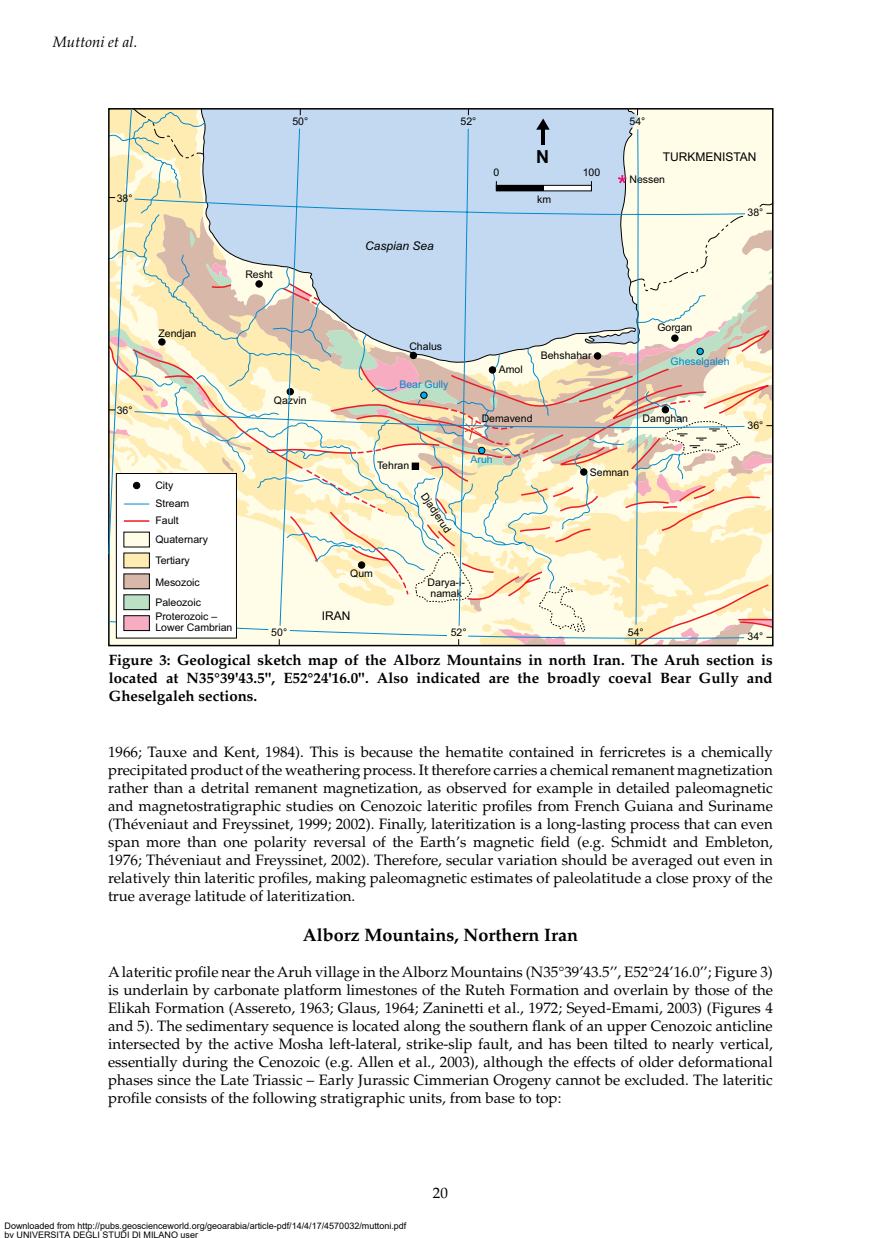
<style>
.page{position:relative;width:881px;height:1238px;background:#fff}
.page>*{position:absolute;margin:0;border:0;box-sizing:border-box;transform-origin:0 0}
.t1{font:700 18px "Palatino";color:#000}
.t2{font:700 18px "Arial";color:#000}
.t3{font:15px/18px "Palatino";color:#000;text-align:justify}
.t4{font:700 15px/18px "Palatino";color:#000;text-align:justify}
.t5{font:italic 15px "Palatino";color:#000}
.t6{font:12px "Arial";color:#000}
.t7{font:italic 12px "Arial";color:#000}
.t8{font:10.5px/11.2px "Arial";color:#000}
.t9{font:10.5px "Arial";color:#0089cf}
.t10{font:9px/9px "Arial";color:#000}
</style>
<div class="page">
<div style="left:745px;top:111px;width:25px;height:101px;background:#fffde8"></div>
<svg style="left:108px;top:108px;width:637px;height:104px;background:#cbdbe4"></svg>
<div style="left:544px;top:185px;width:47px;height:6px;background:#fff"></div>
<hr style="left:541px;top:128px;width:3px;height:17px;background:#000">
<svg style="left:536px;top:118px;width:13px;height:12px"></svg>
<div style="left:496px;top:185px;width:95px;height:6px;border:1px solid #000"></div>
<div style="left:496px;top:185px;width:48px;height:6px;background:#000"></div>
<svg style="left:109px;top:131px;width:73px;height:67px;background:#ede7bf"></svg>
<svg style="left:108px;top:212px;width:664px;height:433px;background:#e6e2d1"></svg>
<div style="left:133px;top:482px;width:7px;height:6px;background:#000;border-radius:50%"></div>
<div style="left:133px;top:482px;width:7px;height:7px;border:1px solid #000;border-radius:50%"></div>
<p class="t5" style="left:53px;top:33px;width:86px">Muttoni et al.</p>
<p class="t8" style="left:117px;top:193px;width:17px">38°</p>
<p class="t8" style="left:117px;top:404px;width:17px">36°</p>
<p class="t8" style="left:245px;top:269px;width:29px">Resht</p>
<p class="t8" style="left:292px;top:116px;width:17px">50°</p>
<p class="t8" style="left:460px;top:116px;width:17px">52°</p>
<p class="t8" style="left:629px;top:116px;width:17px">54°</p>
<p class="t2" style="left:536px;top:145px;width:14px">N</p>
<p class="t6" style="left:662px;top:148px;width:95px">TURKMENISTAN</p>
<p class="t7" style="left:365px;top:238px;width:70px">Caspian Sea</p>
<p class="t8" style="left:493px;top:167px;width:7px">0</p>
<p class="t8" style="left:582px;top:167px;width:19px">100</p>
<p class="t8" style="left:537px;top:194px;width:15px">km</p>
<p class="t8" style="left:629px;top:173px;width:37px">Nessen</p>
<p class="t8" style="left:747px;top:207px;width:17px">38°</p>
<p class="t8" style="left:158px;top:328px;width:39px">Zendjan</p>
<p class="t8" style="left:155px;top:479px;width:20px">City</p>
<p class="t8" style="left:155px;top:515px;width:25px">Fault</p>
<p class="t8" style="left:155px;top:497px;width:35px">Stream</p>
<p class="t8" style="left:155px;top:533px;width:54px">Quaternary</p>
<p class="t8" style="left:155px;top:571px;width:47px;line-height:20.9px">Mesozoic<br>Paleozoic</p>
<p class="t8" style="left:155px;top:610px;width:79px">Proterozoic –<br>Lower Cambrian</p>
<p class="t8" style="left:155px;top:554px;width:36px">Tertiary</p>
<p class="t8" style="left:274px;top:395px;width:34px">Qazvin</p>
<p class="t8" style="left:409px;top:340px;width:34px">Chalus</p>
<p class="t9" style="left:399px;top:377px;width:51px">Bear Gully</p>
<p class="t8" style="left:377px;top:460px;width:34px">Tehran</p>
<p class="t8" style="left:428px;top:491px;width:46px;rotate:56deg">Djadjerud</p>
<p class="t8" style="left:498px;top:364px;width:25px">Amol</p>
<p class="t8" style="left:540px;top:350px;width:52px">Behshahar</p>
<p class="t8" style="left:481px;top:413px;width:52px">Demavend</p>
<p class="t9" style="left:470px;top:453px;width:24px">Aruh</p>
<p class="t8" style="left:589px;top:466px;width:41px">Semnan</p>
<p class="t8" style="left:350px;top:568px;width:24px">Qum</p>
<p class="t6" style="left:321px;top:607px;width:30px">IRAN</p>
<p class="t8" style="left:427px;top:576px;width:39px">Darya-i&shy;namak</p>
<p class="t8" style="left:657px;top:321px;width:37px">Gorgan</p>
<p class="t9" style="left:670px;top:354px;width:60px">Gheselgaleh</p>
<p class="t8" style="left:642px;top:412px;width:47px">Damghan</p>
<p class="t8" style="left:271px;top:627px;width:17px">50°</p>
<p class="t8" style="left:450px;top:627px;width:17px">52°</p>
<p class="t8" style="left:627px;top:627px;width:17px">54°</p>
<p class="t8" style="left:747px;top:419px;width:17px">36°</p>
<p class="t8" style="left:747px;top:631px;width:17px">34°</p>
<p class="t4" style="left:109px;top:651px;width:665px">Figure 3: Geological sketch map of the Alborz Mountains in north Iran. The Aruh section is located at N35°39'43.5'', E52°24'16.0''. Also indicated are the broadly coeval Bear Gully and Gheselgaleh sections.</p>
<p class="t3" style="left:108px;top:743px;width:666px">1966; Tauxe and Kent, 1984). This is because the hematite contained in ferricretes is a chemically precipitated product of the weathering process. It therefore carries a chemical remanent magnetization rather than a detrital remanent magnetization, as observed for example in detailed paleomagnetic and magnetostratigraphic studies on Cenozoic lateritic profiles from French Guiana and Suriname (Théveniaut and Freyssinet, 1999; 2002). Finally, lateritization is a long-lasting process that can even span more than one polarity reversal of the Earth’s magnetic field (e.g. Schmidt and Embleton, 1976; Théveniaut and Freyssinet, 2002). Therefore, secular variation should be averaged out even in relatively thin lateritic profiles, making paleomagnetic estimates of paleolatitude a close proxy of the true average latitude of lateritization.</p>
<p class="t1" style="left:303px;top:924px;width:276px">Alborz Mountains, Northern Iran</p>
<p class="t3" style="left:108px;top:962px;width:666px">A lateritic profile near the Aruh village in the Alborz Mountains (N35°39’43.5’’, E52°24’16.0’’; Figure 3) is underlain by carbonate platform limestones of the Ruteh Formation and overlain by those of the Elikah Formation (Assereto, 1963; Glaus, 1964; Zaninetti et al., 1972; Seyed-Emami, 2003) (Figures 4 and 5). The sedimentary sequence is located along the southern flank of an upper Cenozoic anticline intersected by the active Mosha left-lateral, strike-slip fault, and has been tilted to nearly vertical, essentially during the Cenozoic (e.g. Allen et al., 2003), although the effects of older deformational phases since the Late Triassic – Early Jurassic Cimmerian Orogeny cannot be excluded. The lateritic profile consists of the following stratigraphic units, from base to top:</p>
<p class="t10" style="left:4px;top:1221px;width:403px">Downloaded from http://pubs.geoscienceworld.org/geoarabia/article-pdf/14/4/17/4570032/muttoni.pdf by UNIVERSITA DEGLI STUDI DI MILANO user</p>
<p class="t3" style="left:433px;top:1184px;width:16px">20</p>
</div>
